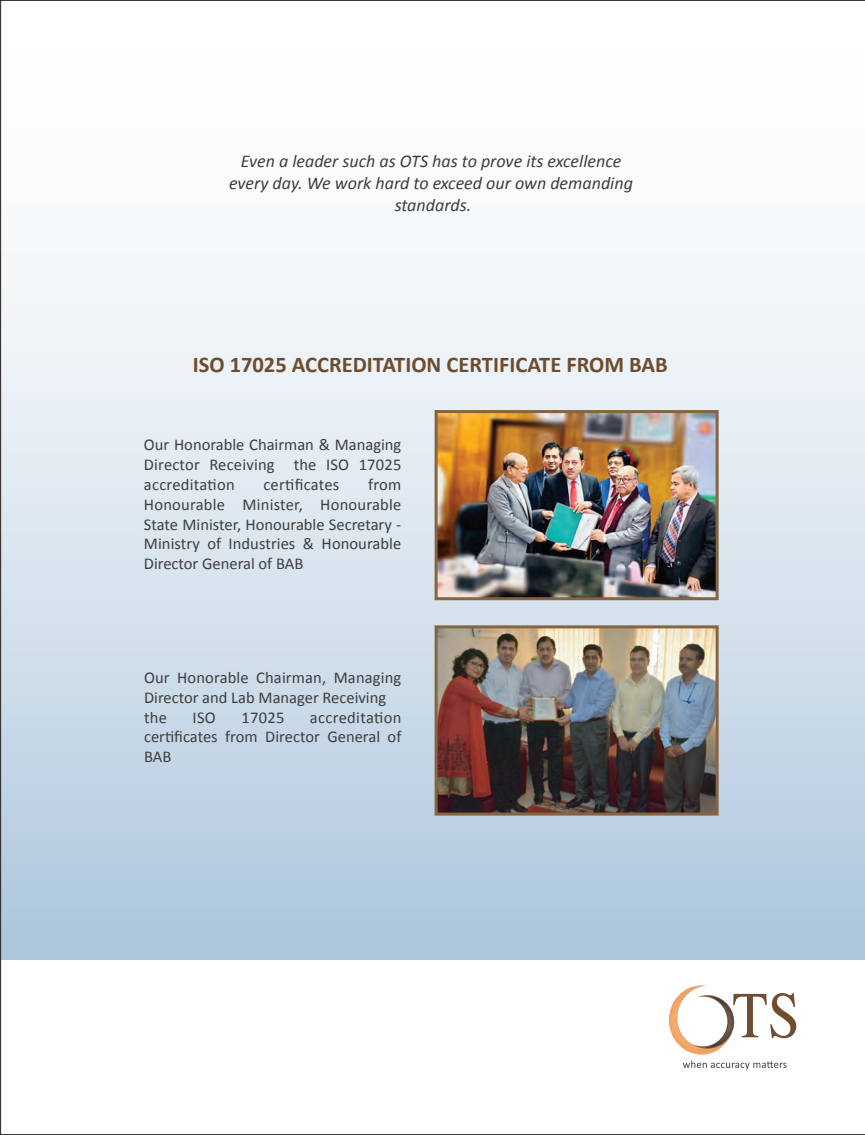
<style>
.page{position:relative;width:865px;height:1135px;background:#fff}
.page>*{position:absolute;margin:0;border:0;box-sizing:border-box;transform-origin:0 0}
.t1{font:700 22.5px "Calibri";color:#6d4d30}
.t2{font:italic 18px/21.6px "Calibri";color:#3e3e3f;text-align:center}
.t3{font:16.5px/19.8px "Calibri";letter-spacing:.005em;color:#3e3e3f;text-align:justify}
</style>
<div class="page">
<div style="left:1px;top:0;width:863px;height:960px;background:linear-gradient(to bottom,#fff,#b2cade)"></div>
<svg style="left:668px;top:985px;width:127px;height:69px"></svg>
<svg style="left:683px;top:1060px;width:103px;height:10px"></svg>
<img style="left:438px;top:414px;width:276px;height:182px">
<div style="left:434px;top:410px;width:284px;height:190px;border:3px solid #866441"></div>
<img style="left:438px;top:629px;width:276px;height:182px">
<div style="left:434px;top:625px;width:284px;height:190px;border:3px solid #866441"></div>
<p class="t2" style="left:229px;top:150px;width:405px">Even a leader such as OTS has to prove its excellence every day. We work hard to exceed our own demanding standards.</p>
<h1 class="t1" style="left:193px;top:349px;width:476px">ISO 17025 ACCREDITATION CERTIFICATE FROM BAB</h1>
<p class="t3" style="left:144px;top:434px;width:259px">Our Honorable Chairman &amp; Managing Director Receiving the ISO 17025 accreditation</p>
<p class="t3" style="left:144px;top:474px;width:259px;text-indent:224px">from Honourable Minister, Honourable State Minister, Honourable Secretary - Ministry of Industries &amp; Honourable Director General of BAB</p>
<p class="t3" style="left:263px;top:474px;width:77px">certificates</p>
<p class="t3" style="left:144px;top:667px;width:259px;text-align:left">Our Honorable Chairman, Managing<br>Director and Lab Manager Receiving the</p>
<p class="t3" style="left:144px;top:706px;width:259px;text-indent:166px">accreditation certificates from Director General of BAB</p>
<p class="t3" style="left:192px;top:706px;width:25px">ISO</p>
<p class="t3" style="left:241px;top:706px;width:45px">17025</p>
</div>
